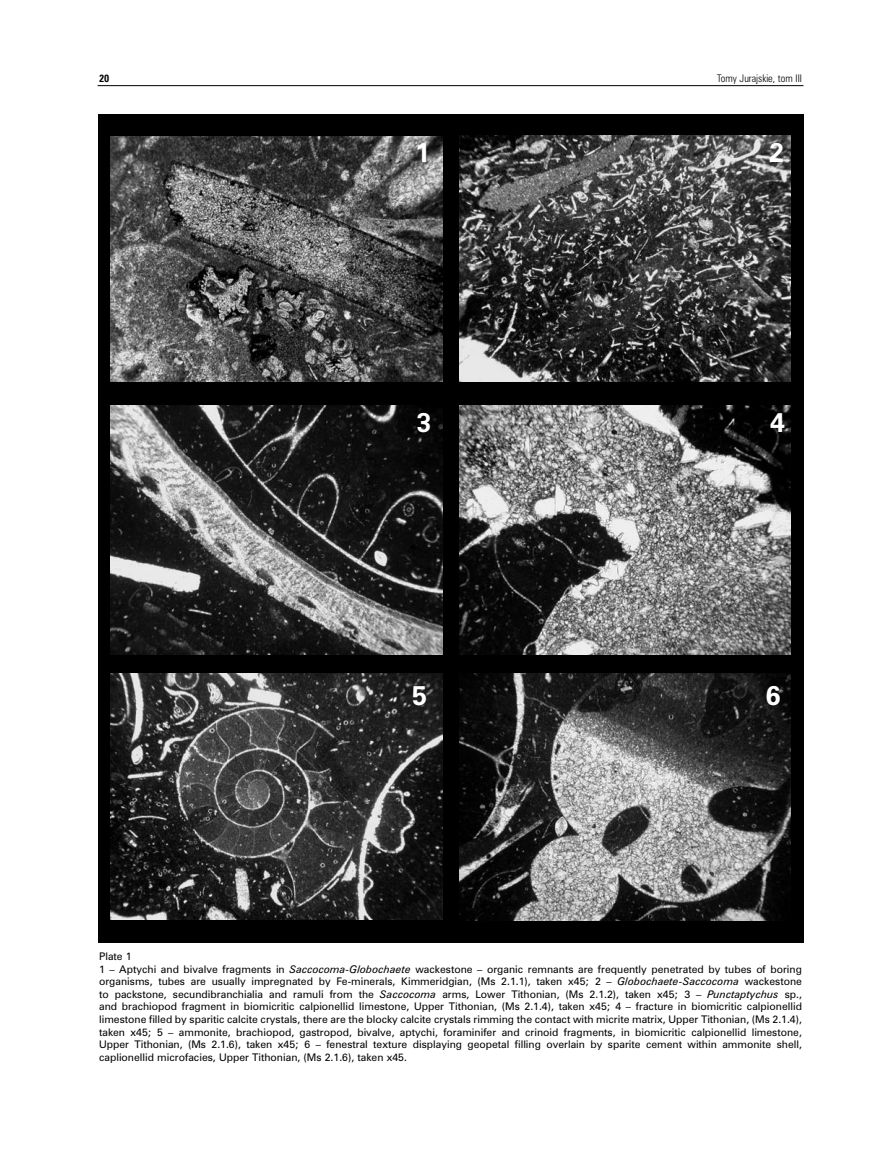
<style>
.page{position:relative;width:893px;height:1149px;background:#fff}
.page>*{position:absolute;margin:0;border:0;box-sizing:border-box;transform-origin:0 0}
.t1{font:700 27px "Zurich PL";color:#fff}
.t2{font:10.5px/12.6px "Zurich PL";color:#000}
.t3{font:300 condensed 10.5px "Zurich PL";color:#000}
.t4{font:700 condensed 10.5px "Zurich PL";color:#000}
.s1{font-style:italic}
</style>
<div class="page">
<hr style="left:98px;top:85px;width:705px;height:1px;background:#000">
<div style="left:98px;top:114px;width:705px;height:828px;background:#000"></div>
<img style="left:110px;top:136px;width:332px;height:245px">
<img style="left:459px;top:135px;width:332px;height:246px">
<img style="left:110px;top:405px;width:332px;height:248px">
<img style="left:460px;top:405px;width:331px;height:248px">
<img style="left:110px;top:673px;width:332px;height:246px">
<img style="left:459px;top:673px;width:332px;height:247px">
<p class="t4" style="left:99px;top:75px;width:12px">20</p>
<p class="t3" style="left:717px;top:75px;width:86px">Tomy Jurajskie, tom III</p>
<h1 class="t1" style="left:415px;top:142px;width:16px">1</h1>
<h1 class="t1" style="left:769px;top:142px;width:16px">2</h1>
<h1 class="t1" style="left:417px;top:412px;width:16px">3</h1>
<h1 class="t1" style="left:770px;top:412px;width:16px">4</h1>
<h1 class="t1" style="left:412px;top:685px;width:16px">5</h1>
<h1 class="t1" style="left:766px;top:685px;width:16px">6</h1>
<p class="t2" style="left:99px;top:950px;width:704px">Plate 1<br>1 – Aptychi and bivalve fragments in <span class="s1">Saccocoma-Globochaete</span> wackestone – organic remnants are frequently penetrated by tubes of boring organisms, tubes are usually impregnated by Fe-minerals, Kimmeridgian, (Ms 2.1.1), taken x45; 2 – <span class="s1">Globochaete-Saccocoma</span> wackestone to packstone, secundibranchialia and ramuli from the <span class="s1">Saccocoma</span> arms, Lower Tithonian, (Ms 2.1.2), taken x45; 3 – <span class="s1">Punctaptychus</span> sp., and brachiopod fragment in biomicritic calpionellid limestone, Upper Tithonian, (Ms 2.1.4), taken x45; 4 – fracture in biomicritic calpionellid limestone filled by sparitic calcite crystals, there are the blocky calcite crystals rimming the contact with micrite matrix, Upper Tithonian, (Ms 2.1.4), taken x45; 5 – ammonite, brachiopod, gastropod, bivalve, aptychi, foraminifer and crinoid fragments, in biomicritic calpionellid limestone, Upper Tithonian, (Ms 2.1.6), taken x45; 6 – fenestral texture displaying geopetal filling overlain by sparite cement within ammonite shell, caplionellid microfacies, Upper Tithonian, (Ms 2.1.6), taken x45.</p>
</div>
